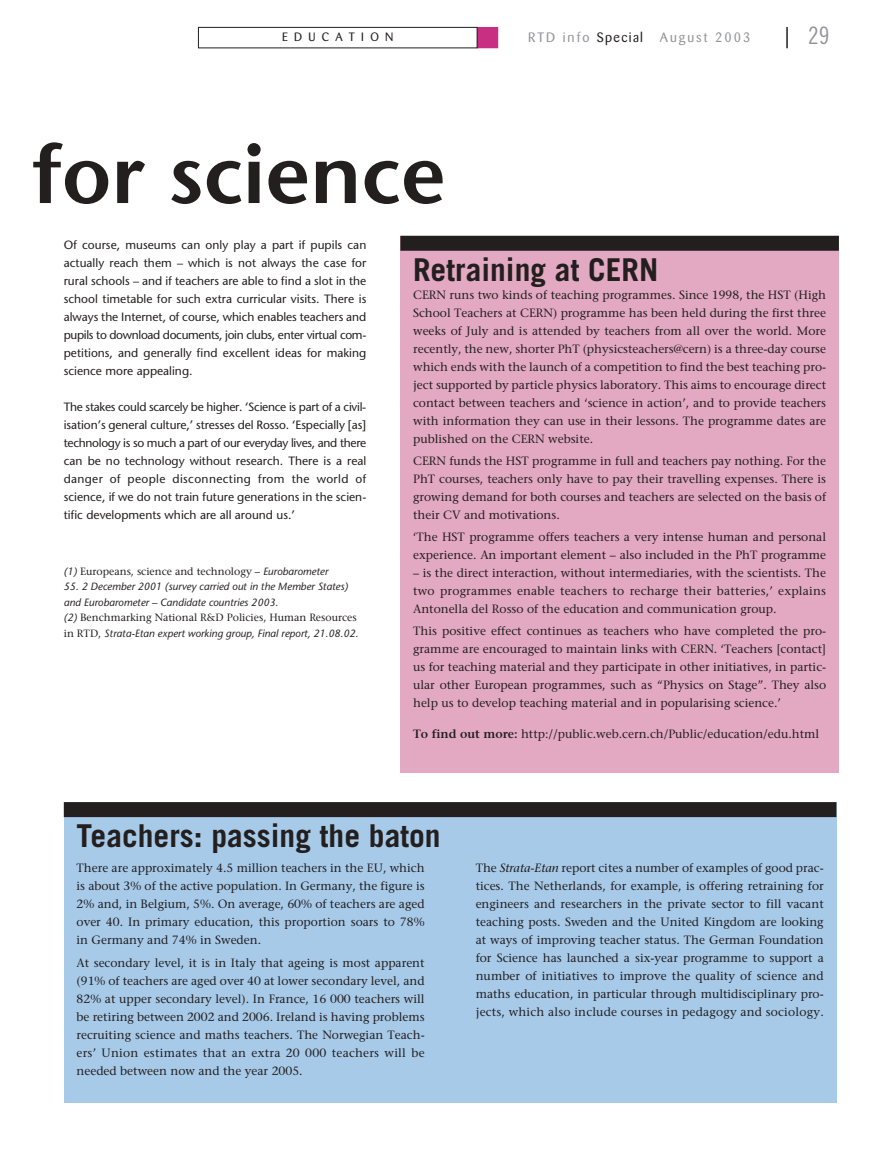
<style>
.page{position:relative;width:893px;height:1170px;background:#fff}
.page>*{position:absolute;margin:0;border:0;box-sizing:border-box;transform-origin:0 0}
.t1{font:600 82.5px "Stone Sans";color:#231f1f}
.t2{font:700 31.5px "Trade Gothic";color:#231f1f}
.t3{font:24px "Trade Gothic Cond Eighteen";color:#939497}
.t4{font:13.5px "Barmeno";letter-spacing:.15em;color:#939497}
.t5{font:12px/18px "Stone Serif";color:#231f1f;text-align:justify}
.t6{font:12px/18px "Stone Sans";color:#231f1f;text-align:justify}
.t7{font:12px "Barmeno";letter-spacing:.525em;color:#231f1f}
.t8{font:italic 10.5px/15.6px "Stone Sans";color:#231f1f}
.t9{font:10.5px "Stone Serif";color:#231f1f}
.s1{color:#231f1f}
.s2{font-weight:600}
.s3{font-family:"Stone Sans";font-style:italic}
.s4{font-family:"Stone Serif";font-style:normal}
.s5{font-style:italic}
</style>
<div class="page">
<svg style="left:786px;top:27px;width:1px;height:21px"></svg>
<div style="left:477px;top:28px;width:20px;height:20px;background:#c82e81"></div>
<div style="left:477px;top:27px;width:21px;height:21px;border:2px solid #c82e81"></div>
<div style="left:198px;top:27px;width:279px;height:21px;border:1px solid #231f1f"></div>
<div style="left:400px;top:236px;width:438px;height:536px;background:#e3a9c3"></div>
<div style="left:400px;top:236px;width:438px;height:15px;background:#231f1f"></div>
<div style="left:64px;top:802px;width:772px;height:301px;background:#a7cae9"></div>
<div style="left:64px;top:802px;width:772px;height:15px;background:#231f1f"></div>
<p class="t7" style="left:282px;top:32px;width:113px">EDUCATION</p>
<p class="t4" style="left:528px;top:31px;width:224px">RTD info <span class="s1">Special</span> August 2003</p>
<h3 class="t3" style="left:808px;top:27px;width:23px">29</h3>
<h1 class="t1" style="left:33px;top:142px;width:415px">for science</h1>
<p class="t6" style="left:64px;top:237px;width:304px">Of course, museums can only play a part if pupils can actually reach them – which is not always the case for rural schools – and if teachers are able to find a slot in the school timetable for such extra curricular visits. There is always the Internet, of course, which enables teachers and pupils to download documents, join clubs, enter virtual com&shy;petitions, and generally find excellent ideas for making science more appealing.</p>
<p class="t6" style="left:64px;top:399px;width:304px">The stakes could scarcely be higher. ‘Science is part of a civil&shy;isation’s general culture,’ stresses del Rosso. ‘Especially [as] technology is so much a part of our everyday lives, and there can be no technology without research. There is a real danger of people disconnecting from the world of science, if we do not train future generations in the scien&shy;tific developments which are all around us.’</p>
<h2 class="t2" style="left:413px;top:258px;width:247px">Retraining at CERN</h2>
<p class="t5" style="left:413px;top:287px;width:414px">CERN runs two kinds of teaching programmes. Since 1998, the HST (High School Teachers at CERN) programme has been held during the first three weeks of July and is attended by teachers from all over the world. More recently, the new, shorter PhT (physicsteachers@cern) is a three-day course which ends with the launch of a competition to find the best teaching pro&shy;ject supported by particle physics laboratory. This aims to encourage direct contact between teachers and ‘science in action’, and to provide teachers with information they can use in their lessons. The programme dates are published on the CERN website.</p>
<p class="t5" style="left:413px;top:453px;width:414px">CERN funds the HST programme in full and teachers pay nothing. For the PhT courses, teachers only have to pay their travelling expenses. There is growing demand for both courses and teachers are selected on the basis of their CV and motivations.</p>
<p class="t5" style="left:413px;top:529px;width:414px">‘The HST programme offers teachers a very intense human and personal experience. An important element – also included in the PhT programme</p>
<p class="t5" style="left:413px;top:565px;width:414px">– is the direct interaction, without intermediaries, with the scientists. The two programmes enable teachers to recharge their batteries,’ explains Antonella del Rosso of the education and communication group.</p>
<p class="t5" style="left:413px;top:623px;width:414px">This positive effect continues as teachers who have completed the pro&shy;gramme are encouraged to maintain links with CERN. ‘Teachers [contact] us for teaching material and they participate in other initiatives, in partic&shy;ular other European programmes, such as “Physics on Stage”. They also help us to develop teaching material and in popularising science.’</p>
<p class="t5" style="left:413px;top:726px;width:407px"><span class="s2">To find out more:</span> http://public.web.cern.ch/Public/education/edu.html</p>
<p class="t9" style="left:64px;top:567px;width:266px"><span class="s3">(1)</span> Europeans, science and technology – <span class="s3">Eurobarometer</span></p>
<p class="t8" style="left:64px;top:580px;width:286px">55. 2 December 2001 (survey carried out in the Member States) and Eurobarometer – Candidate countries 2003.</p>
<p class="t9" style="left:64px;top:614px;width:294px"><span class="s3">(2)</span> Benchmarking National R&amp;D Policies, Human Resources</p>
<p class="t8" style="left:64px;top:627px;width:296px"><span class="s4">in RTD,</span> Strata-Etan expert working group, Final report, 21.08.02.</p>
<h2 class="t2" style="left:77px;top:824px;width:365px">Teachers: passing the baton</h2>
<p class="t5" style="left:77px;top:860px;width:349px">There are approximately 4.5 million teachers in the EU, which is about 3% of the active population. In Germany, the figure is 2% and, in Belgium, 5%. On average, 60% of teachers are aged over 40. In primary education, this proportion soars to 78% in Germany and 74% in Sweden.</p>
<p class="t5" style="left:77px;top:955px;width:349px">At secondary level, it is in Italy that ageing is most apparent (91% of teachers are aged over 40 at lower secondary level, and 82% at upper secondary level). In France, 16 000 teachers will be retiring between 2002 and 2006. Ireland is having problems recruiting science and maths teachers. The Norwegian Teach&shy;ers’ Union estimates that an extra 20 000 teachers will be needed between now and the year 2005.</p>
<p class="t5" style="left:475px;top:860px;width:349px">The <span class="s5">Strata-Etan</span> report cites a number of examples of good prac&shy;tices. The Netherlands, for example, is offering retraining for engineers and researchers in the private sector to fill vacant teaching posts. Sweden and the United Kingdom are looking at ways of improving teacher status. The German Foundation for Science has launched a six-year programme to support a number of initiatives to improve the quality of science and maths education, in particular through multidisciplinary pro&shy;jects, which also include courses in pedagogy and sociology.</p>
</div>
